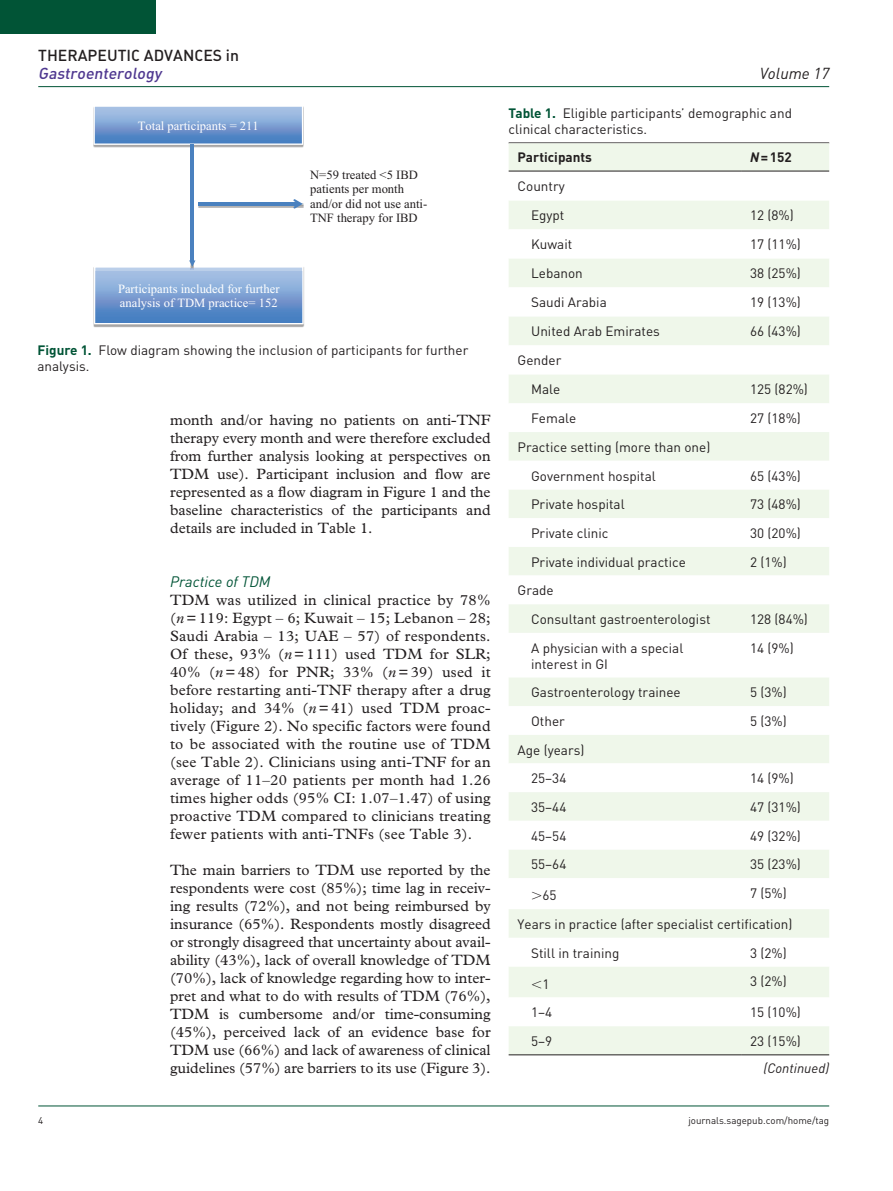
<style>
.page{position:relative;width:893px;height:1191px;background:#fff}
.page>*{position:absolute;margin:0;border:0;box-sizing:border-box;transform-origin:0 0}
.t1{font:15.75px "DIN Medium Alternate";color:#231f20}
.t2{font:italic 15.75px "DIN Medium Alternate";color:#4f3890}
.t3{font:italic 15.75px "DIN";color:#231f20}
.t4{font:15px/18px "Plantin Std";color:#231f20;text-align:justify}
.t5{font:italic 15px "DIN";color:#015436}
.t6{font:13.5px/28.7px "DIN";color:#231f20}
.t7{font:700 13.5px "DIN";color:#231f20}
.t8{font:italic 13.5px "DIN";color:#231f20}
.t9{font:12.6px/14.5px "Times New Roman";color:#fff}
.t10{font:12.6px/14.5px "Times New Roman";color:#231f20}
.t11{font:9.75px "DIN";color:#231f20}
.s1{font-weight:700;color:#015436}
.s2{font-style:italic}
</style>
<div class="page">
<hr style="left:38px;top:86px;width:791px;height:1px;background:#015436">
<hr style="left:38px;top:1105px;width:791px;height:1px;background:#015436">
<div style="left:0;top:0;width:155px;height:34px;background:#015436"></div>
<img style="left:93px;top:267px;width:211px;height:60px">
<img style="left:198px;top:204px;width:106px;height:3px">
<hr style="left:199px;top:202px;width:100px;height:3px;background:#4a81bf">
<svg style="left:293px;top:199px;width:10px;height:9px"></svg>
<svg style="left:94px;top:106px;width:209px;height:42px;background:#86a7d3"></svg>
<hr style="left:191px;top:144px;width:3px;height:117px;background:#4a81bf">
<svg style="left:94px;top:260px;width:209px;height:64px;background:#8dadd8"></svg>
<div style="left:509px;top:143px;width:320px;height:911px;background:#eff7ea"></div>
<svg style="left:509px;top:172px;width:320px;height:854px"></svg>
<hr style="left:509px;top:171px;width:232px;height:1px;background:#231f20">
<hr style="left:741px;top:171px;width:88px;height:1px;background:#231f20">
<hr style="left:509px;top:1054px;width:232px;height:1px;background:#231f20">
<hr style="left:741px;top:1054px;width:88px;height:1px;background:#231f20">
<svg style="left:532px;top:892px;width:9px;height:8px"></svg>
<svg style="left:532px;top:980px;width:9px;height:8px"></svg>
<p class="t1" style="left:38px;top:45px;width:202px">THERAPEUTIC ADVANCES IN</p>
<p class="t2" style="left:38px;top:63px;width:125px">Gastroenterology</p>
<p class="t9" style="left:138px;top:118px;width:123px">Total participants = 211</p>
<p class="t9" style="left:118px;top:281px;width:163px">Participants included for further analysis of TDM practice= 152</p>
<p class="t10" style="left:310px;top:167px;width:119px">N=59 treated &lt;5 IBD patients per month and/or did not use anti-<br>TNF therapy for IBD</p>
<p class="t6" style="left:38px;top:342px;width:432px;line-height:15.8px"><span class="s1">Figure 1.</span> Flow diagram showing the inclusion of participants for further analysis.</p>
<p class="t4" style="left:170px;top:411px;width:322px">month and/or having no patients on anti-TNF therapy every month and were therefore excluded from further analysis looking at perspectives on TDM use). Participant inclusion and flow are represented as a flow diagram in Figure 1 and the baseline characteristics of the participants and details are included in Table 1.</p>
<p class="t5" style="left:170px;top:572px;width:102px">Practice of TDM</p>
<p class="t4" style="left:170px;top:591px;width:322px">TDM was utilized in clinical practice by 78% (<span class="s2">n</span>=119: Egypt – 6; Kuwait – 15; Lebanon – 28; Saudi Arabia – 13; UAE – 57) of respondents.<br>Of these, 93% (<span class="s2">n</span>=111) used TDM for SLR; 40% (<span class="s2">n</span>=48) for PNR; 33% (<span class="s2">n</span>=39) used it before restarting anti-TNF therapy after a drug holiday; and 34% (<span class="s2">n</span>=41) used TDM proac&shy;tively (Figure 2). No specific factors were found to be associated with the routine use of TDM (see Table 2). Clinicians using anti-TNF for an average of 11–20 patients per month had 1.26 times higher odds (95% CI: 1.07–1.47) of using proactive TDM compared to clinicians treating fewer patients with anti-TNFs (see Table 3).</p>
<p class="t4" style="left:170px;top:861px;width:322px">The main barriers to TDM use reported by the respondents were cost (85%); time lag in receiv&shy;ing results (72%), and not being reimbursed by insurance (65%). Respondents mostly disagreed or strongly disagreed that uncertainty about avail&shy;ability (43%), lack of overall knowledge of TDM (70%), lack of knowledge regarding how to inter&shy;pret and what to do with results of TDM (76%), TDM is cumbersome and/or time-consuming (45%), perceived lack of an evidence base for TDM use (66%) and lack of awareness of clinical guidelines (57%) are barriers to its use (Figure 3).</p>
<p class="t3" style="left:760px;top:63px;width:71px">Volume 17</p>
<p class="t6" style="left:509px;top:105px;width:285px;line-height:15.8px"><span class="s1">Table 1.</span> Eligible participants’ demographic and clinical characteristics.</p>
<p class="t7" style="left:518px;top:148px;width:76px">Participants</p>
<p class="t7" style="left:750px;top:148px;width:43px"><span class="s2">N</span>=152</p>
<p class="t6" style="left:518px;top:172px;width:49px;text-align:right">Country<br>Egypt</p>
<p class="t6" style="left:750px;top:201px;width:45px">12 (8%)</p>
<p class="t6" style="left:531px;top:230px;width:43px">Kuwait</p>
<p class="t6" style="left:750px;top:230px;width:52px">17 (11%)</p>
<p class="t6" style="left:531px;top:259px;width:53px">Lebanon</p>
<p class="t6" style="left:750px;top:259px;width:52px">38 (25%)</p>
<p class="t6" style="left:531px;top:288px;width:77px">Saudi Arabia</p>
<p class="t6" style="left:750px;top:288px;width:52px">19 (13%)</p>
<p class="t6" style="left:531px;top:317px;width:130px">United Arab Emirates</p>
<p class="t6" style="left:750px;top:317px;width:52px">66 (43%)</p>
<p class="t6" style="left:518px;top:346px;width:45px;text-align:right">Gender<br>Male</p>
<p class="t6" style="left:750px;top:375px;width:59px">125 (82%)</p>
<p class="t6" style="left:531px;top:404px;width:47px">Female</p>
<p class="t6" style="left:750px;top:404px;width:52px">27 (18%)</p>
<p class="t6" style="left:531px;top:432px;width:181px;text-indent:-14px">Practice setting (more than one)<br>Government hospital</p>
<p class="t6" style="left:750px;top:461px;width:52px">65 (43%)</p>
<p class="t6" style="left:531px;top:490px;width:95px">Private hospital</p>
<p class="t6" style="left:750px;top:490px;width:52px">73 (48%)</p>
<p class="t6" style="left:531px;top:518px;width:79px">Private clinic</p>
<p class="t6" style="left:750px;top:518px;width:52px">30 (20%)</p>
<p class="t6" style="left:531px;top:547px;width:156px">Private individual practice</p>
<p class="t6" style="left:750px;top:547px;width:38px">2 (1%)</p>
<p class="t6" style="left:531px;top:576px;width:181px;text-indent:-14px">Grade<br>Consultant gastroenterologist</p>
<p class="t6" style="left:750px;top:604px;width:59px">128 (84%)</p>
<p class="t6" style="left:531px;top:640px;width:154px;line-height:15.8px">A physician with a special interest in GI</p>
<p class="t6" style="left:750px;top:633px;width:45px">14 (9%)</p>
<p class="t6" style="left:531px;top:678px;width:151px">Gastroenterology trainee</p>
<p class="t6" style="left:750px;top:678px;width:38px">5 (3%)</p>
<p class="t6" style="left:531px;top:706px;width:35px">Other</p>
<p class="t6" style="left:750px;top:706px;width:38px">5 (3%)</p>
<p class="t6" style="left:518px;top:735px;width:68px;text-align:center">Age (years)<br>25–34</p>
<p class="t6" style="left:750px;top:764px;width:45px">14 (9%)</p>
<p class="t6" style="left:531px;top:792px;width:37px">35–44</p>
<p class="t6" style="left:750px;top:792px;width:52px">47 (31%)</p>
<p class="t6" style="left:531px;top:821px;width:37px">45–54</p>
<p class="t6" style="left:750px;top:821px;width:52px">49 (32%)</p>
<p class="t6" style="left:531px;top:850px;width:37px">55–64</p>
<p class="t6" style="left:750px;top:850px;width:52px">35 (23%)</p>
<p class="t6" style="left:542px;top:881px;width:16px">65</p>
<p class="t6" style="left:750px;top:878px;width:38px">7 (5%)</p>
<p class="t6" style="left:531px;top:909px;width:263px;text-indent:-14px">Years in practice (after specialist certification)<br>Still in training</p>
<p class="t6" style="left:750px;top:938px;width:38px">3 (2%)</p>
<p class="t6" style="left:542px;top:969px;width:9px">1</p>
<p class="t6" style="left:750px;top:967px;width:38px">3 (2%)</p>
<p class="t6" style="left:531px;top:998px;width:23px">1–4</p>
<p class="t6" style="left:750px;top:998px;width:52px">15 (10%)</p>
<p class="t6" style="left:531px;top:1026px;width:23px">5–9</p>
<p class="t6" style="left:750px;top:1026px;width:52px">23 (15%)</p>
<p class="t8" style="left:763px;top:1059px;width:67px">(Continued)</p>
<p class="t11" style="left:38px;top:1114px;width:7px">4</p>
<p class="t11" style="left:688px;top:1114px;width:142px">journals.sagepub.com/home/tag</p>
</div>
